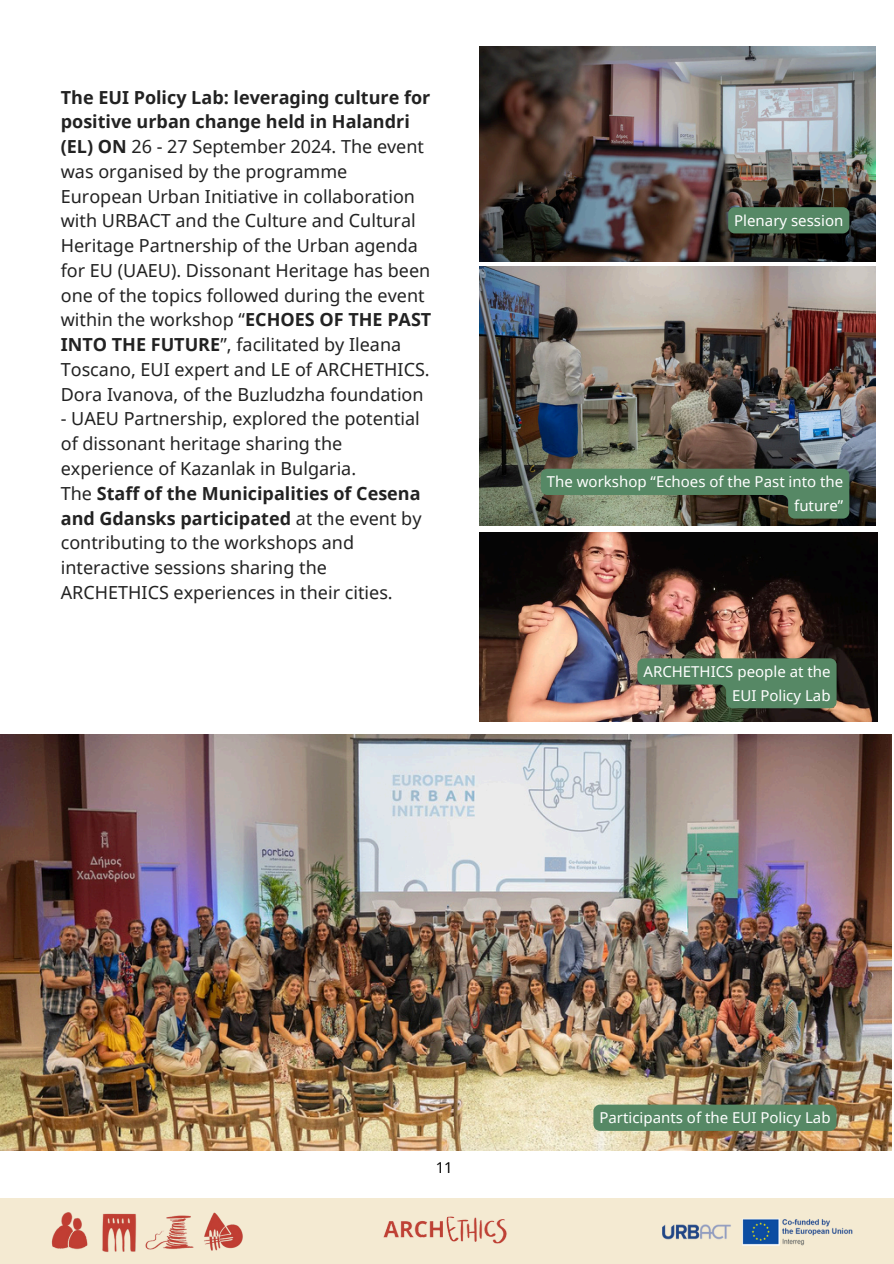
<style>
.page{position:relative;width:894px;height:1264px;background:#fff}
.page>*{position:absolute;margin:0;border:0;box-sizing:border-box;transform-origin:0 0}
.t1{font:18px/24.8px "Noto Sans";color:#222}
.t2{font:15px/23.7px "Noto Sans";color:#fff;text-align:right}
.t3{font:15px "Noto Sans";color:#000}
.s1{font-weight:700}
</style>
<div class="page">
<div style="left:0;top:1198px;width:893px;height:65px;background:#f4ead2"></div>
<img style="left:51px;top:1212px;width:143px;height:40px">
<img style="left:204px;top:1212px;width:39px;height:39px">
<img style="left:383px;top:1216px;width:124px;height:28px">
<img style="left:662px;top:1218px;width:189px;height:27px">
<img style="left:0;top:734px;width:890px;height:416px">
<img style="left:479px;top:267px;width:396px;height:258px">
<img style="left:479px;top:46px;width:396px;height:215px">
<img style="left:479px;top:532px;width:398px;height:189px">
<div style="left:593px;top:1104px;width:243px;height:26px;background:#568865"></div>
<svg style="left:637px;top:658px;width:199px;height:50px;background:#648264"></svg>
<svg style="left:540px;top:468px;width:309px;height:50px;background:#5b795c"></svg>
<div style="left:728px;top:207px;width:121px;height:26px;background:#568865;border-radius:7px"></div>
<p class="t1" style="left:61px;top:84px;width:372px"><span class="s1">The EUI Policy Lab: leveraging culture for positive urban change held in Halandri (EL) ON</span> 26 - 27 September 2024. The event was organised by the programme European Urban Initiative in collaboration with URBACT and the Culture and Cultural Heritage Partnership of the Urban agenda for EU (UAEU). Dissonant Heritage has been one of the topics followed during the event within the workshop “<span class="s1">ECHOES OF THE PAST INTO THE FUTURE</span>”, facilitated by Ileana Toscano, EUI expert and LE of ARCHETHICS.<br>Dora Ivanova, of the Buzludzha foundation</p>
<p class="t1" style="left:61px;top:406px;width:362px">- UAEU Partnership, explored the potential of dissonant heritage sharing the experience of Kazanlak in Bulgaria.<br>The <span class="s1">Staff of the Municipalities of Cesena and Gdansks participated</span> at the event by contributing to the workshops and interactive sessions sharing the ARCHETHICS experiences in their cities.</p>
<p class="t2" style="left:734px;top:208px;width:111px">Plenary session</p>
<p class="t2" style="left:546px;top:470px;width:298px">The workshop “Echoes of the Past into the future”</p>
<p class="t2" style="left:643px;top:659px;width:189px">ARCHETHICS people at the<br>EUI Policy Lab</p>
<p class="t3" style="left:435px;top:1156px;width:19px">11</p>
<h1 class="t2" style="left:599px;top:1105px;width:232px">Participants of the EUI Policy Lab</h1>
</div>
